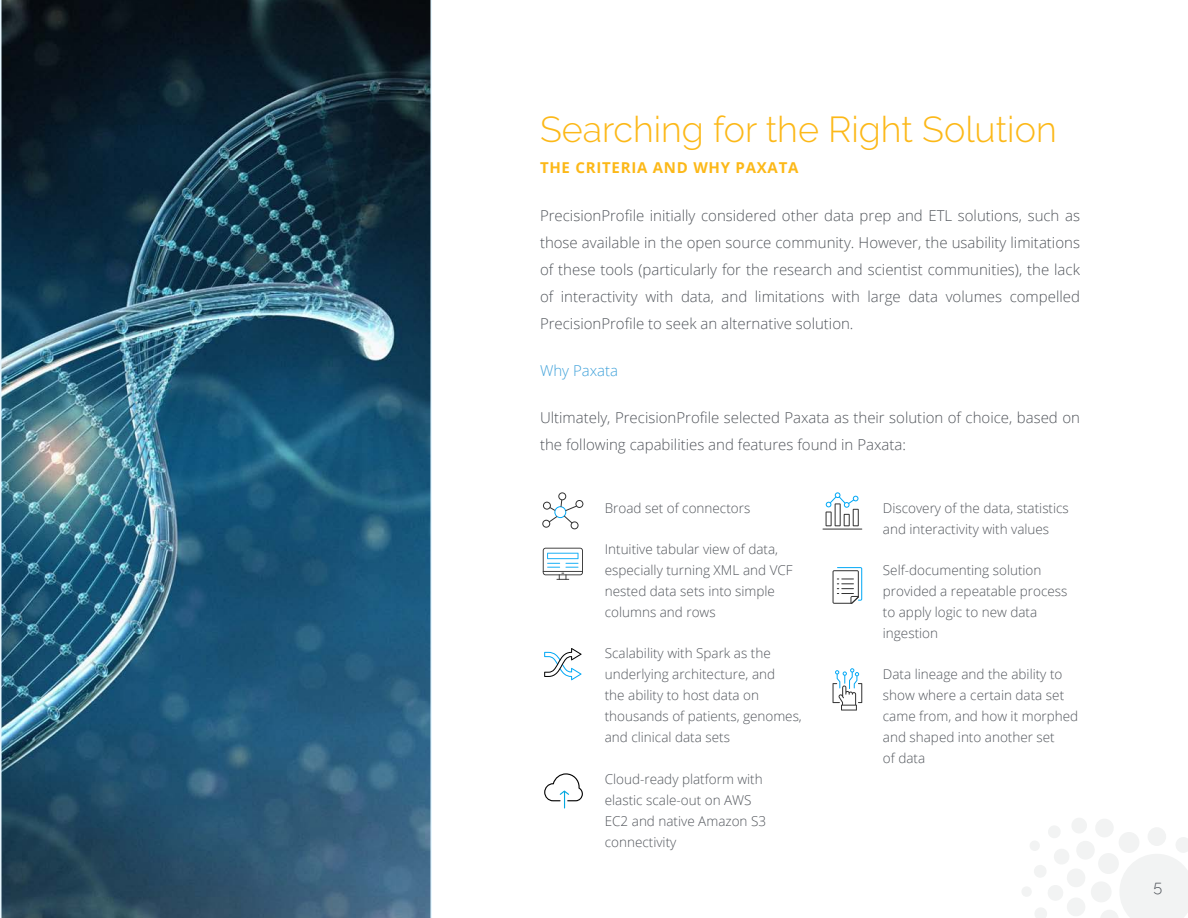
<style>
.page{position:relative;width:1188px;height:918px;background:#fff}
.page>*{position:absolute;margin:0;border:0;box-sizing:border-box;transform-origin:0 0}
.t1{font:300 36px "Raleway";color:#fcb818}
.t2{font:300 16.2px "Raleway";color:#52565c}
.t3{font:300 15px/27px "Open Sans";color:#52565c;text-align:justify}
.t4{font:700 15px "Open Sans";letter-spacing:.05em;color:#fcb818}
.t5{font:300 15px "Open Sans";color:#41a2da}
.t6{font:300 13.5px/21px "Open Sans";color:#52565c}
</style>
<div class="page">
<svg style="left:1022px;top:818px;width:166px;height:100px"></svg>
<img style="left:2px;top:0;width:428px;height:918px">
<hr style="left:430px;top:0;width:2px;height:918px;background:#e6f6fe">
<hr style="left:0;top:0;width:2px;height:918px;background:#e6f6fe">
<svg style="left:542px;top:492px;width:41px;height:37px"></svg>
<svg style="left:823px;top:492px;width:39px;height:38px"></svg>
<svg style="left:833px;top:668px;width:29px;height:43px"></svg>
<svg style="left:544px;top:648px;width:38px;height:32px"></svg>
<svg style="left:833px;top:567px;width:29px;height:37px"></svg>
<svg style="left:543px;top:548px;width:40px;height:32px"></svg>
<svg style="left:544px;top:773px;width:39px;height:35px"></svg>
<h1 class="t1" style="left:540px;top:108px;width:518px">Searching for the Right Solution</h1>
<p class="t4" style="left:540px;top:157px;width:260px">THE CRITERIA AND WHY PAXATA</p>
<p class="t3" style="left:540px;top:201px;width:542px">PrecisionProfile initially considered other data prep and ETL solutions, such as those available in the open source community. However, the usability limitations of these tools (particularly for the research and scientist communities), the lack of interactivity with data, and limitations with large data volumes compelled PrecisionProfile to seek an alternative solution.</p>
<p class="t5" style="left:540px;top:360px;width:80px">Why Paxata</p>
<p class="t3" style="left:540px;top:404px;width:542px">Ultimately, PrecisionProfile selected Paxata as their solution of choice, based on the following capabilities and features found in Paxata:</p>
<p class="t6" style="left:605px;top:497px;width:147px">Broad set of connectors</p>
<p class="t6" style="left:605px;top:538px;width:189px">Intuitive tabular view of data, especially turning XML and VCF nested data sets into simple columns and rows</p>
<p class="t6" style="left:605px;top:643px;width:199px">Scalability with Spark as the underlying architecture, and<br>the ability to host data on thousands of patients, genomes, and clinical data sets</p>
<p class="t6" style="left:605px;top:768px;width:163px">Cloud-ready platform with elastic scale-out on AWS<br>EC2 and native Amazon S3 connectivity</p>
<p class="t6" style="left:883px;top:497px;width:188px">Discovery of the data, statistics and interactivity with values</p>
<p class="t6" style="left:883px;top:559px;width:186px">Self-documenting solution provided a repeatable process to apply logic to new data ingestion</p>
<p class="t6" style="left:883px;top:664px;width:197px">Data lineage and the ability to show where a certain data set came from, and how it morphed and shaped into another set<br>of data</p>
<p class="t2" style="left:1153px;top:877px;width:10px">5</p>
</div>
